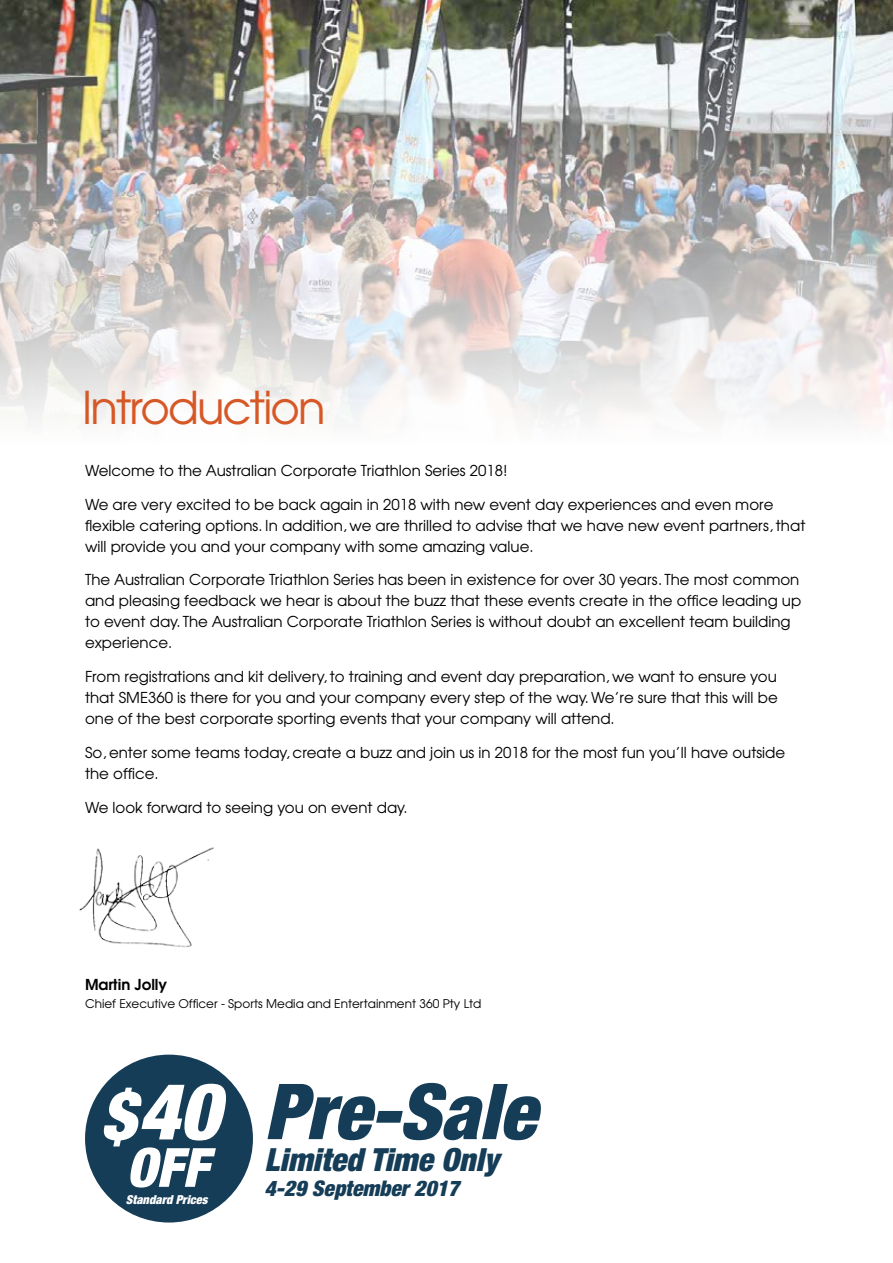
<style>
.page{position:relative;width:893px;height:1263px;background:#fff}
.page>*{position:absolute;margin:0;border:0;box-sizing:border-box;transform-origin:0 0}
.t1{font:italic 900 condensed 78.75px "Helvetica Neue";color:#fff}
.t2{font:italic 900 condensed 77.25px "Helvetica Neue";color:#153d57}
.t3{font:italic 900 condensed 54.15px "Helvetica Neue";color:#fff}
.t4{font:45px "Avant Garde";letter-spacing:-.04em;color:#d75827}
.t5{font:italic 900 condensed 31.95px "Helvetica Neue";color:#153d57}
.t6{font:italic 900 condensed 21.6px "Helvetica Neue";color:#153d57}
.t7{font:15px/21px "Avant Garde";color:#000}
.t8{font:600 15px "Avant Garde";color:#000}
.t9{font:italic 900 condensed 12.3px "Helvetica Neue";color:#fff}
.t10{font:12px "Avant Garde";color:#000}
.s1{font-size:67.65px}
</style>
<div class="page">
<img style="left:79px;top:847px;width:135px;height:101px">
<img style="left:0;top:0;width:893px;height:421px">
<div style="left:85px;top:1054px;width:168px;height:168px;background:#153d57;border-radius:50%"></div>
<h3 class="t4" style="left:82px;top:379px;width:245px">Introduction</h3>
<p class="t7" style="left:85px;top:459px;width:424px">Welcome to the Australian Corporate Triathlon Series 2018!</p>
<p class="t7" style="left:85px;top:493px;width:722px">We are very excited to be back again in 2018 with new event day experiences and even more flexible catering options. In addition, we are thrilled to advise that we have new event partners, that will provide you and your company with some amazing value.</p>
<p class="t7" style="left:85px;top:569px;width:718px">The Australian Corporate Triathlon Series has been in existence for over 30 years. The most common and pleasing feedback we hear is about the buzz that these events create in the office leading up to event day. The Australian Corporate Triathlon Series is without doubt an excellent team building experience.</p>
<p class="t7" style="left:85px;top:666px;width:694px;text-align:justify">From registrations and kit delivery, to training and event day preparation, we want to ensure you that SME360 is there for you and your company every step of the way. We’re sure that this will be one of the best corporate sporting events that your company will attend.</p>
<p class="t7" style="left:85px;top:741px;width:702px">So, enter some teams today, create a buzz and join us in 2018 for the most fun you’ll have outside the office.</p>
<p class="t7" style="left:85px;top:796px;width:324px">We look forward to seeing you on event day.</p>
<p class="t8" style="left:85px;top:974px;width:84px">Martin Jolly</p>
<p class="t10" style="left:85px;top:996px;width:398px">Chief Executive Officer - Sports Media and Entertainment 360 Pty Ltd</p>
<h1 class="t1" style="left:101px;top:1063px;width:121px"><span class="s1">$</span>40</h1>
<h3 class="t3" style="left:126px;top:1134px;width:84px">OFF</h3>
<p class="t9" style="left:126px;top:1192px;width:83px">Standard Prices</p>
<h2 class="t2" style="left:265px;top:1064px;width:273px">Pre-Sale</h2>
<h3 class="t5" style="left:265px;top:1140px;width:235px">Limited Time Only</h3>
<h3 class="t6" style="left:265px;top:1175px;width:196px">4-29 September 2017</h3>
</div>
